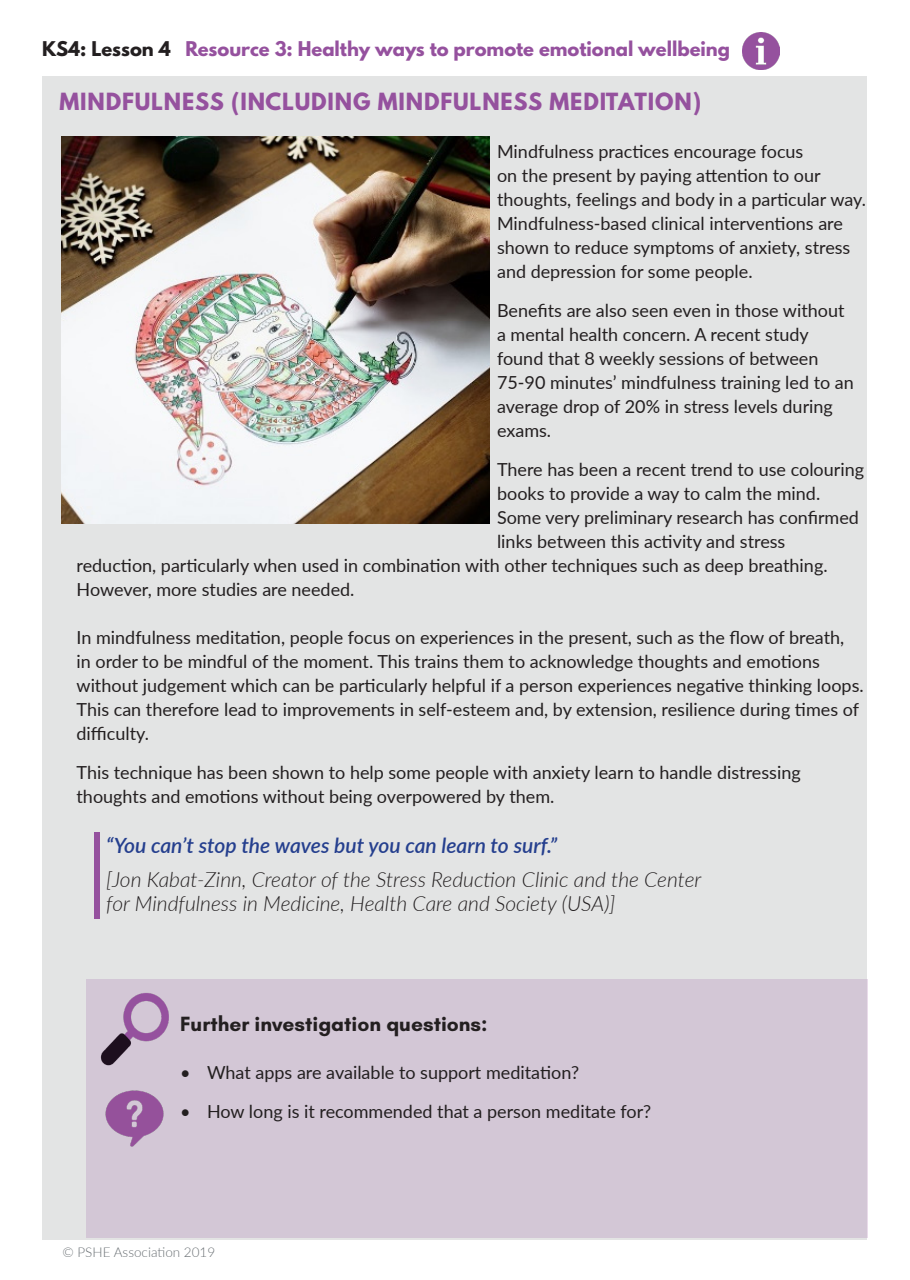
<style>
.page{position:relative;width:910px;height:1280px;background:#fff}
.page>*{position:absolute;margin:0;border:0;box-sizing:border-box;transform-origin:0 0}
.lato_body_spaced{font:italic 300 21px "Lato";color:#231f20}
.lato_body_spaced-2{font:700 21px "League Spartan";letter-spacing:.04em;color:#95519e}
.lato_body_spaced-3{font:italic 600 21px "Lato";color:#253f8e}
.lato_body_spaced-4{font:700 21px "Glacial Indifference";color:#231f20}
.lato_body_spaced-5{font:18px/24px "Lato";color:#231f20}
.lato_body_spaced-6{font:700 18px "League Spartan";color:#95519e}
.t1{font:300 13.5px "Lato";color:#6a7074}
.s1{color:#231f20}
</style>
<div class="page">
<div style="left:43px;top:77px;width:824px;height:1162px;background:#e3e4e4"></div>
<img style="left:743px;top:32px;width:37px;height:37px">
<img style="left:62px;top:136px;width:427px;height:387px">
<div style="left:94px;top:832px;width:6px;height:86px;background:#95519e"></div>
<div style="left:86px;top:979px;width:781px;height:258px;background:#d3c7d6"></div>
<img style="left:105px;top:1090px;width:59px;height:57px">
<p class="lato_body_spaced-6" style="left:42px;top:35px;width:689px"><span class="s1">KS4: Lesson 4</span> Resource 3: Healthy ways to promote emotional wellbeing</p>
<p class="lato_body_spaced-2" style="left:60px;top:85px;width:643px">MINDFULNESS (INCLUDING MINDFULNESS MEDITATION)</p>
<p class="lato_body_spaced-5" style="left:497px;top:139px;width:370px">Mindfulness practices encourage focus<br>on the present by paying attention to our thoughts, feelings and body in a particular way.<br>Mindfulness-based clinical interventions are shown to reduce symptoms of anxiety, stress and depression for some people.</p>
<p class="lato_body_spaced-5" style="left:497px;top:298px;width:358px">Benefits are also seen even in those without a mental health concern. A recent study found that 8 weekly sessions of between 75-90 minutes’ mindfulness training led to an average drop of 20% in stress levels during exams.</p>
<p class="lato_body_spaced-5" style="left:497px;top:457px;width:369px">There has been a recent trend to use colouring</p>
<p class="lato_body_spaced-5" style="left:497px;top:481px;width:325px">books to provide a way to calm the mind.</p>
<p class="lato_body_spaced-5" style="left:497px;top:505px;width:363px">Some very preliminary research has confirmed</p>
<p class="lato_body_spaced-5" style="left:497px;top:529px;width:290px">links between this activity and stress</p>
<p class="lato_body_spaced-5" style="left:77px;top:553px;width:753px">reduction, particularly when used in combination with other techniques such as deep breathing.</p>
<p class="lato_body_spaced-5" style="left:77px;top:577px;width:280px">However, more studies are needed.</p>
<p class="lato_body_spaced-5" style="left:77px;top:625px;width:789px">In mindfulness meditation, people focus on experiences in the present, such as the flow of breath,<br>in order to be mindful of the moment. This trains them to acknowledge thoughts and emotions without judgement which can be particularly helpful if a person experiences negative thinking loops.<br>This can therefore lead to improvements in self-esteem and, by extension, resilience during times of difficulty.</p>
<p class="lato_body_spaced-5" style="left:77px;top:760px;width:726px">This technique has been shown to help some people with anxiety learn to handle distressing thoughts and emotions without being overpowered by them.</p>
<p class="lato_body_spaced-3" style="left:106px;top:830px;width:452px">“You can’t stop the waves but you can learn to surf.”</p>
<p class="lato_body_spaced" style="left:106px;top:865px;width:597px">[Jon Kabat-Zinn, Creator of the Stress Reduction Clinic and the Center</p>
<p class="lato_body_spaced" style="left:106px;top:889px;width:511px">for Mindfulness in Medicine, Health Care and Society (USA)]</p>
<p class="lato_body_spaced-4" style="left:180px;top:1011px;width:309px">Further investigation questions:</p>
<p class="lato_body_spaced-5" style="left:180px;top:1060px;width:401px">• What apps are available to support meditation?</p>
<p class="lato_body_spaced-5" style="left:180px;top:1099px;width:473px">• How long is it recommended that a person meditate for?</p>
<p class="t1" style="left:63px;top:1242px;width:154px">© PSHE Association 2019</p>
</div>
